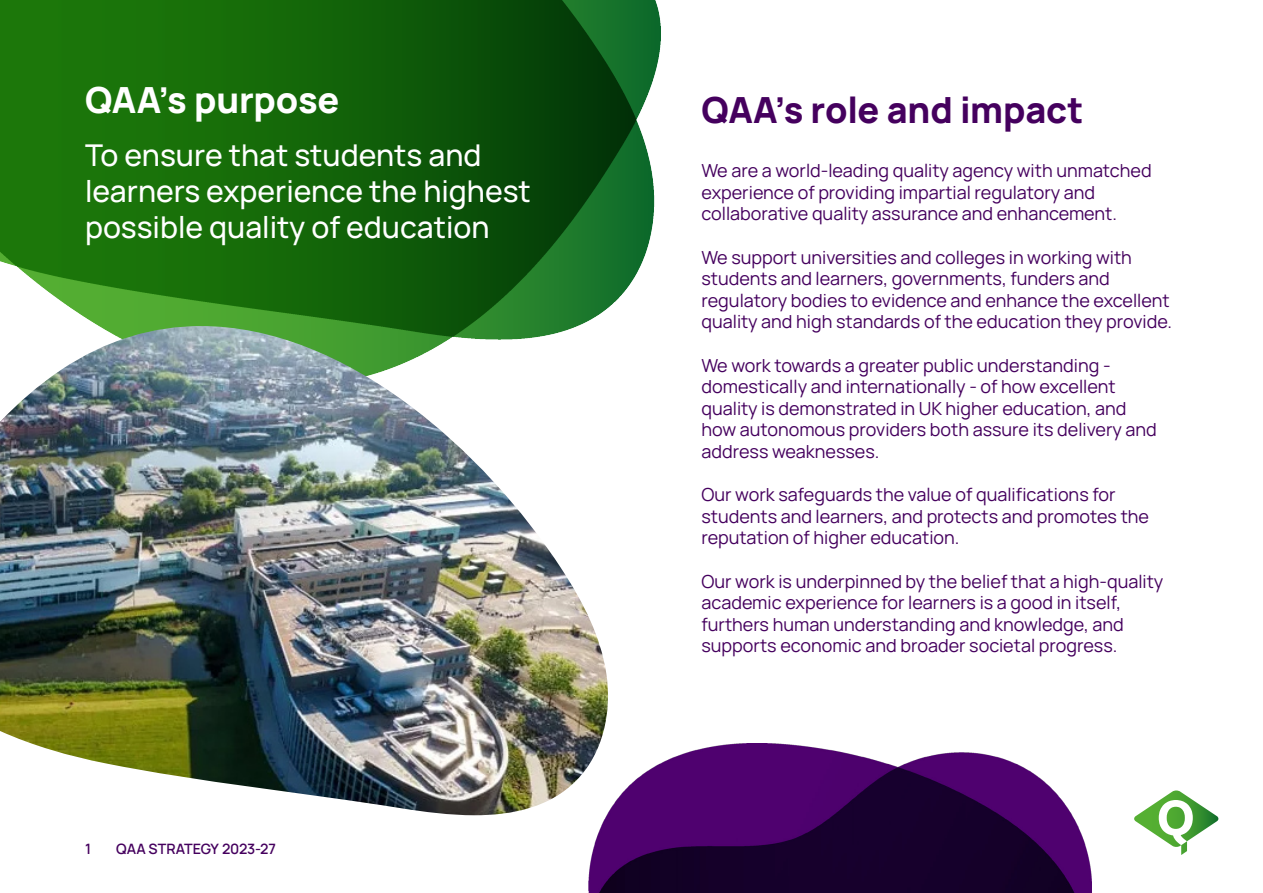
<style>
.page{position:relative;width:1263px;height:893px;background:#fff}
.page>*{position:absolute;margin:0;border:0;box-sizing:border-box;transform-origin:0 0}
.t1{font:800 36px "Manrope";letter-spacing:-.005em;color:#45005e}
.t2{font:800 36px "Manrope";letter-spacing:-.005em;color:#fff}
.t3{font:500 30px/36px "Manrope";color:#fff}
.t4{font:18px/21.6px "Manrope";color:#45005e}
.t5{font:600 14.25px "Manrope";letter-spacing:-.01em;color:#45005e}
</style>
<div class="page">
<img style="left:0;top:0;width:661px;height:326px">
<svg style="left:1134px;top:790px;width:85px;height:65px"></svg>
<img style="left:0;top:326px;width:608px;height:489px">
<img style="left:588px;top:743px;width:503px;height:150px">
<p class="t2" style="left:85px;top:74px;width:256px">QAA’s purpose</p>
<p class="t1" style="left:701px;top:85px;width:384px">QAA’s role and impact</p>
<p class="t3" style="left:85px;top:136px;width:447px">To ensure that students and learners experience the highest possible quality of education</p>
<p class="t4" style="left:701px;top:159px;width:452px">We are a world-leading quality agency with unmatched experience of providing impartial regulatory and collaborative quality assurance and enhancement.</p>
<p class="t4" style="left:701px;top:246px;width:472px">We support universities and colleges in working with students and learners, governments, funders and regulatory bodies to evidence and enhance the excellent quality and high standards of the education they provide.</p>
<p class="t4" style="left:701px;top:354px;width:457px">We work towards a greater public understanding - domestically and internationally - of how excellent quality is demonstrated in UK higher education, and how autonomous providers both assure its delivery and address weaknesses.</p>
<p class="t4" style="left:701px;top:483px;width:449px">Our work safeguards the value of qualifications for students and learners, and protects and promotes the reputation of higher education.</p>
<p class="t4" style="left:701px;top:570px;width:463px">Our work is underpinned by the belief that a high-quality academic experience for learners is a good in itself, furthers human understanding and knowledge, and supports economic and broader societal progress.</p>
<p class="t5" style="left:85px;top:839px;width:8px">1</p>
<p class="t5" style="left:116px;top:839px;width:161px">QAA STRATEGY 2023-27</p>
</div>
